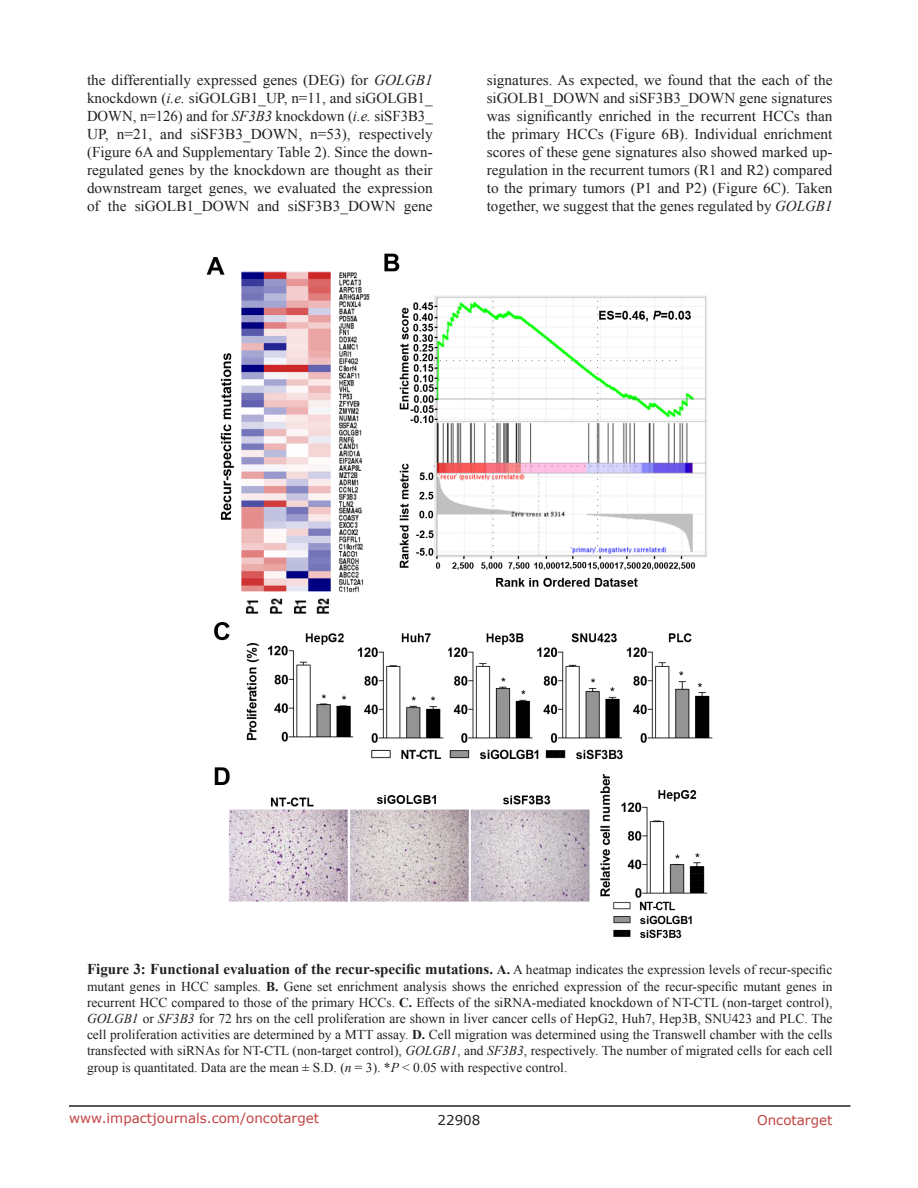
<style>
.page{position:relative;width:918px;height:1188px;background:#fff}
.page>*{position:absolute;margin:0;border:0;box-sizing:border-box;transform-origin:0 0}
.BodyText{font:15px/18px "Times New Roman";color:#231f20;text-align:justify}
.figuretext{font:700 15px "Times New Roman";color:#231f20}
.figuretext-2{font:13.5px/16.2px "Times New Roman";color:#231f20;text-align:justify}
.t1{font:13.5px "Verdana";color:#c24141}
.t2{font:13.5px "Verdana";color:#231f20}
.s1{font-style:italic}
.s2{font-size:13.5px}
.s3{font-weight:400;font-size:13.5px}
.s4{font-weight:700}
</style>
<div class="page">
<hr style="left:69px;top:1105px;width:781px;height:2px;background:#231f20">
<img style="left:206px;top:253px;width:507px;height:686px">
<p class="BodyText" style="left:87px;top:71px;width:347px">the differentially expressed genes (DEG) for <span class="s1">GOLGB1 </span>knockdown (<span class="s1">i.e.</span> siGOLGB1_UP, n=11, and siGOLGB1_ DOWN, n=126) and for <span class="s1">SF3B3</span> knockdown (<span class="s1">i.e.</span> siSF3B3_ UP, n=21, and siSF3B3_DOWN, n=53), respectively (Figure 6A and Supplementary Table 2). Since the down&shy;regulated genes by the knockdown are thought as their downstream target genes, we evaluated the expression of the siGOLB1_DOWN and siSF3B3_DOWN gene</p>
<p class="BodyText" style="left:487px;top:71px;width:347px">signatures. As expected, we found that the each of the siGOLB1_DOWN and siSF3B3_DOWN gene signatures was significantly enriched in the recurrent HCCs than the primary HCCs (Figure 6B). Individual enrichment scores of these gene signatures also showed marked up&shy;regulation in the recurrent tumors (R1 and R2) compared to the primary tumors (P1 and P2) (Figure 6C). Taken together, we suggest that the genes regulated by <span class="s1">GOLGB1</span></p>
<p class="figuretext" style="left:87px;top:959px;width:747px">Figure 3: Functional evaluation of the recur-specific mutations. <span class="s2">A.</span> <span class="s3">A heatmap indicates the expression levels of recur-specific</span></p>
<p class="figuretext-2" style="left:87px;top:978px;width:747px">mutant genes in HCC samples. <span class="s4">B.</span> Gene set enrichment analysis shows the enriched expression of the recur-specific mutant genes in recurrent HCC compared to those of the primary HCCs. <span class="s4">C.</span> Effects of the siRNA-mediated knockdown of NT-CTL (non-target control), <span class="s1">GOLGB1</span> or <span class="s1">SF3B3</span> for 72 hrs on the cell proliferation are shown in liver cancer cells of HepG2, Huh7, Hep3B, SNU423 and PLC. The cell proliferation activities are determined by a MTT assay. <span class="s4">D.</span> Cell migration was determined using the Transwell chamber with the cells transfected with siRNAs for NT-CTL (non-target control), <span class="s1">GOLGB1</span>, and <span class="s1">SF3B3</span>, respectively. The number of migrated cells for each cell group is quantitated. Data are the mean ± S.D. (<span class="s1">n</span> = 3). *<span class="s1">P</span> &lt; 0.05 with respective control.</p>
<p class="t1" style="left:69px;top:1109px;width:252px">www.impactjournals.com/oncotarget</p>
<p class="t2" style="left:438px;top:1111px;width:44px">22908</p>
<p class="t1" style="left:757px;top:1111px;width:77px">Oncotarget</p>
</div>
